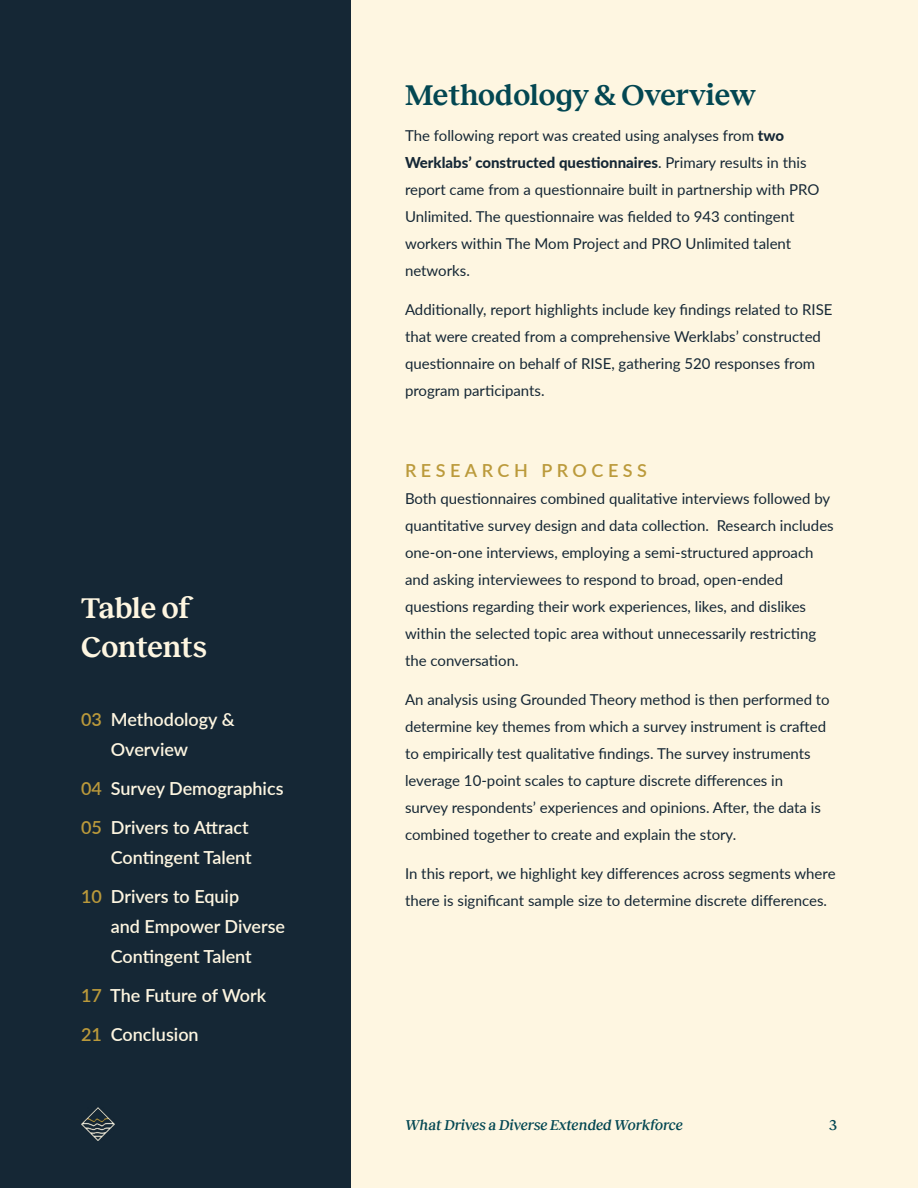
<style>
.page{position:relative;width:918px;height:1188px;background:#fef6e1}
.page>*{position:absolute;margin:0;border:0;box-sizing:border-box;transform-origin:0 0}
.t1{font:600 30px "Reckless";letter-spacing:-.005em;color:#034752}
.t2{font:600 30px/39px "Reckless";letter-spacing:-.005em;color:#fef6e1}
.t3{font:600 18px/39px "Lato";color:#fef6e1}
.t4{font:600 18px "Lato";letter-spacing:.25em;color:#bb9a3b}
.t5{font:15px/27px "Lato";color:#152735}
.t6{font:italic 500 15px "Reckless";letter-spacing:-.01em;color:#034752}
.t7{font:500 15px "Reckless";color:#034752}
.s1{color:#ba993b}
.s2{color:#152735}
.s3{font-weight:800}
</style>
<div class="page">
<div style="left:0;top:0;width:351px;height:1188px;background:#152735"></div>
<img style="left:81px;top:1107px;width:34px;height:34px">
<h1 class="t2" style="left:81px;top:586px;width:127px">Table of<br>Contents</h1>
<p class="t3" style="left:81px;top:703px;width:155px;line-height:30px"><span class="s1">03</span> Methodology &amp;<br><span class="s2">03</span> Overview</p>
<p class="t3" style="left:81px;top:768px;width:204px"><span class="s1">04</span> Survey Demographics<br><span class="s1">05</span> Drivers to Attract</p>
<p class="t3" style="left:81px;top:837px;width:172px"><span class="s2">05</span> Contingent Talent<br><span class="s1">10</span> Drivers to Equip</p>
<p class="t3" style="left:81px;top:910px;width:206px;line-height:30px"><span class="s2">10</span> and Empower Diverse<br><span class="s2">10</span> Contingent Talent</p>
<p class="t3" style="left:81px;top:975px;width:187px"><span class="s1">17</span> The Future of Work<br><span class="s1">21</span> Conclusion</p>
<h1 class="t1" style="left:405px;top:73px;width:352px">Methodology &amp; Overview</h1>
<p class="t5" style="left:405px;top:121px;width:416px">The following report was created using analyses from <span class="s3">two Werklabs’ constructed questionnaires</span>. Primary results in this report came from a questionnaire built in partnership with PRO Unlimited. The questionnaire was fielded to 943 contingent workers within The Mom Project and PRO Unlimited talent networks.</p>
<p class="t5" style="left:405px;top:295px;width:429px">Additionally, report highlights include key findings related to RISE that were created from a comprehensive Werklabs’ constructed questionnaire on behalf of RISE, gathering 520 responses from program participants.</p>
<p class="t4" style="left:405px;top:457px;width:244px">RESEARCH PROCESS</p>
<p class="t5" style="left:405px;top:484px;width:430px">Both questionnaires combined qualitative interviews followed by quantitative survey design and data collection. Research includes one-on-one interviews, employing a semi-structured approach and asking interviewees to respond to broad, open-ended questions regarding their work experiences, likes, and dislikes within the selected topic area without unnecessarily restricting the conversation.</p>
<p class="t5" style="left:405px;top:685px;width:426px">An analysis using Grounded Theory method is then performed to determine key themes from which a survey instrument is crafted to empirically test qualitative findings. The survey instruments leverage 10-point scales to capture discrete differences in survey respondents’ experiences and opinions. After, the data is combined together to create and explain the story.</p>
<p class="t5" style="left:405px;top:859px;width:432px">In this report, we highlight key differences across segments where there is significant sample size to determine discrete differences.</p>
<p class="t6" style="left:405px;top:1114px;width:279px">What Drives a Diverse Extended Workforce</p>
<p class="t7" style="left:829px;top:1114px;width:9px">3</p>
</div>
